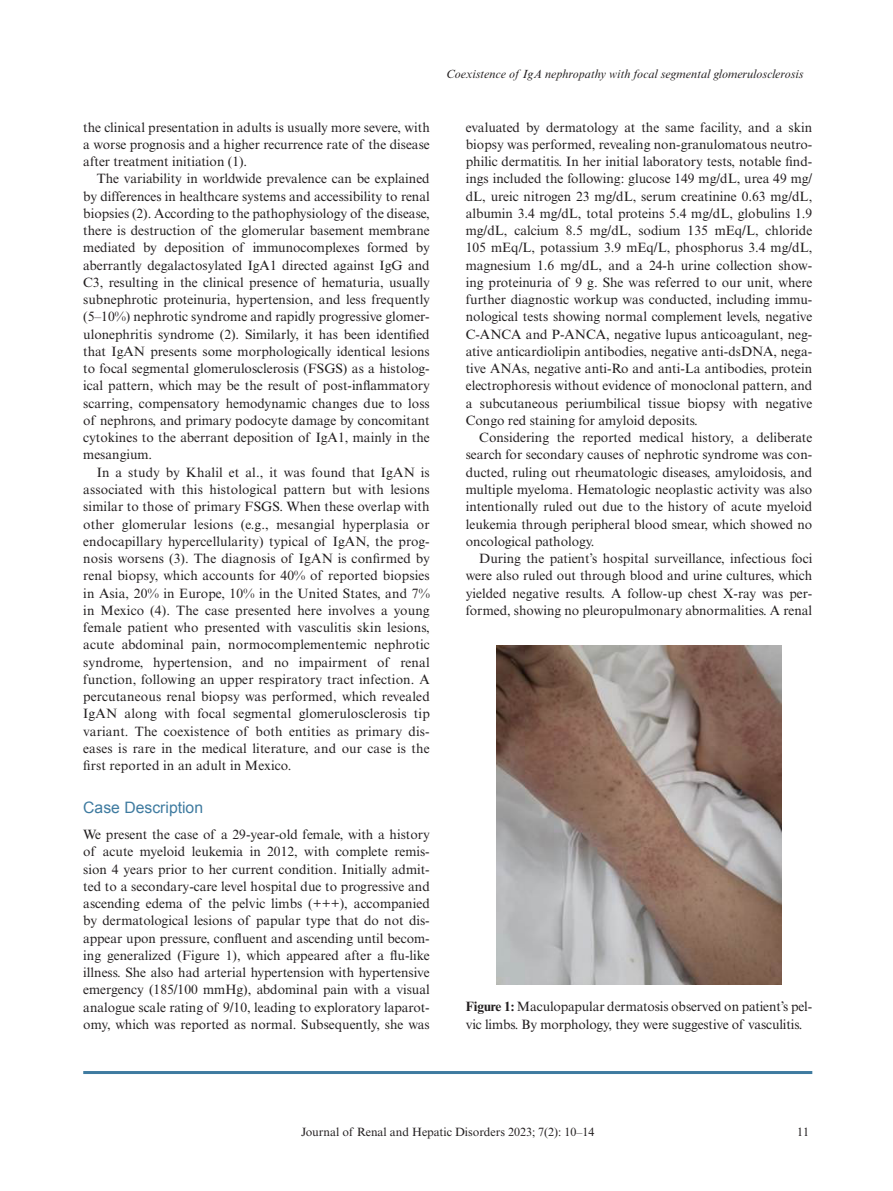
<style>
.page{position:relative;width:893px;height:1191px;background:#fff}
.page>*{position:absolute;margin:0;border:0;box-sizing:border-box;transform-origin:0 0}
.t1{font:15.75px "Arial";color:#3f7ba0}
.TXI{font:13.5px/17.2px "Times New Roman MT Std";color:#231f20;text-align:justify}
.TX{font:13.5px/17.2px "Times New Roman MT Std";color:#231f20;text-align:justify}
.FGC{font:13.5px/17.2px "Times New Roman MT Std";letter-spacing:-.01em;color:#231f20}
.t2{font:italic 12px "Times New Roman MT Std";color:#231f20}
.t3{font:12px "Times New Roman MT Std";color:#231f20}
.s1{font-weight:700}
</style>
<div class="page">
<hr style="left:83px;top:1071px;width:729px;height:3px;background:#3f7ba0">
<img style="left:497px;top:645px;width:284px;height:339px">
<p class="TX" style="left:83px;top:118px;width:348px">the clinical presentation in adults is usually more severe, with a worse prognosis and a higher recurrence rate of the disease after treatment initiation (1).</p>
<p class="TXI" style="left:83px;top:170px;width:348px;text-indent:14px">The variability in worldwide prevalence can be explained by differences in healthcare systems and accessibility to renal biopsies (2). According to the pathophysiology of the disease, there is destruction of the glomerular basement membrane mediated by deposition of immunocomplexes formed by aberrantly degalactosylated IgA1 directed against IgG and C3, resulting in the clinical presence of hematuria, usually subnephrotic proteinuria, hypertension, and less frequently (5–10%) nephrotic syndrome and rapidly progressive glomer&shy;ulonephritis syndrome (2). Similarly, it has been identified that IgAN presents some morphologically identical lesions to focal segmental glomerulosclerosis (FSGS) as a histolog&shy;ical pattern, which may be the result of post-inflammatory scarring, compensatory hemodynamic changes due to loss of nephrons, and primary podocyte damage by concomitant cytokines to the aberrant deposition of IgA1, mainly in the mesangium.</p>
<p class="TXI" style="left:83px;top:463px;width:348px;text-indent:14px">In a study by Khalil et al., it was found that IgAN is associated with this histological pattern but with lesions similar to those of primary FSGS. When these overlap with other glomerular lesions (e.g., mesangial hyperplasia or endocapillary hypercellularity) typical of IgAN, the prog&shy;nosis worsens (3). The diagnosis of IgAN is confirmed by renal biopsy, which accounts for 40% of reported biopsies in Asia, 20% in Europe, 10% in the United States, and 7% in Mexico (4). The case presented here involves a young female patient who presented with vasculitis skin lesions, acute abdominal pain, normocomplementemic nephrotic syndrome, hypertension, and no impairment of renal function, following an upper respiratory tract infection. A percutaneous renal biopsy was performed, which revealed IgAN along with focal segmental glomerulosclerosis tip variant. The coexistence of both entities as primary dis&shy;eases is rare in the medical literature, and our case is the first reported in an adult in Mexico.</p>
<h1 class="t1" style="left:83px;top:797px;width:121px">Case Description</h1>
<p class="TX" style="left:83px;top:826px;width:348px">We present the case of a 29-year-old female, with a history of acute myeloid leukemia in 2012, with complete remis&shy;sion 4 years prior to her current condition. Initially admit&shy;ted to a secondary-care level hospital due to progressive and ascending edema of the pelvic limbs (+++), accompanied by dermatological lesions of papular type that do not dis&shy;appear upon pressure, confluent and ascending until becom&shy;ing generalized (Figure 1), which appeared after a flu-like illness. She also had arterial hypertension with hypertensive emergency (185/100 mmHg), abdominal pain with a visual analogue scale rating of 9/10, leading to exploratory laparot&shy;omy, which was reported as normal. Subsequently, she was</p>
<p class="t2" style="left:446px;top:67px;width:359px">Coexistence of IgA nephropathy with focal segmental glomerulosclerosis</p>
<p class="TX" style="left:466px;top:118px;width:348px">evaluated by dermatology at the same facility, and a skin biopsy was performed, revealing non-granulomatous neutro&shy;philic dermatitis. In her initial laboratory tests, notable find&shy;ings included the following: glucose 149 mg/dL, urea 49 mg/ dL, ureic nitrogen 23 mg/dL, serum creatinine 0.63 mg/dL, albumin 3.4 mg/dL, total proteins 5.4 mg/dL, globulins 1.9 mg/dL, calcium 8.5 mg/dL, sodium 135 mEq/L, chloride 105 mEq/L, potassium 3.9 mEq/L, phosphorus 3.4 mg/dL, magnesium 1.6 mg/dL, and a 24-h urine collection show&shy;ing proteinuria of 9 g. She was referred to our unit, where further diagnostic workup was conducted, including immu&shy;nological tests showing normal complement levels, negative C-ANCA and P-ANCA, negative lupus anticoagulant, neg&shy;ative anticardiolipin antibodies, negative anti-dsDNA, nega&shy;tive ANAs, negative anti-Ro and anti-La antibodies, protein electrophoresis without evidence of monoclonal pattern, and a subcutaneous periumbilical tissue biopsy with negative Congo red staining for amyloid deposits.</p>
<p class="TXI" style="left:466px;top:429px;width:348px;text-indent:14px">Considering the reported medical history, a deliberate search for secondary causes of nephrotic syndrome was con&shy;ducted, ruling out rheumatologic diseases, amyloidosis, and multiple myeloma. Hematologic neoplastic activity was also intentionally ruled out due to the history of acute myeloid leukemia through peripheral blood smear, which showed no oncological pathology.</p>
<p class="TXI" style="left:466px;top:550px;width:348px;text-indent:14px">During the patient’s hospital surveillance, infectious foci were also ruled out through blood and urine cultures, which yielded negative results. A follow-up chest X-ray was per&shy;formed, showing no pleuropulmonary abnormalities. A renal</p>
<p class="FGC" style="left:466px;top:998px;width:348px"><span class="s1">Figure 1:</span> Maculopapular dermatosis observed on patient’s pel&shy;vic limbs. By morphology, they were suggestive of vasculitis.</p>
<p class="t3" style="left:301px;top:1124px;width:295px">Journal of Renal and Hepatic Disorders 2023; 7(2): 10–14</p>
<p class="t3" style="left:797px;top:1124px;width:13px">11</p>
</div>
